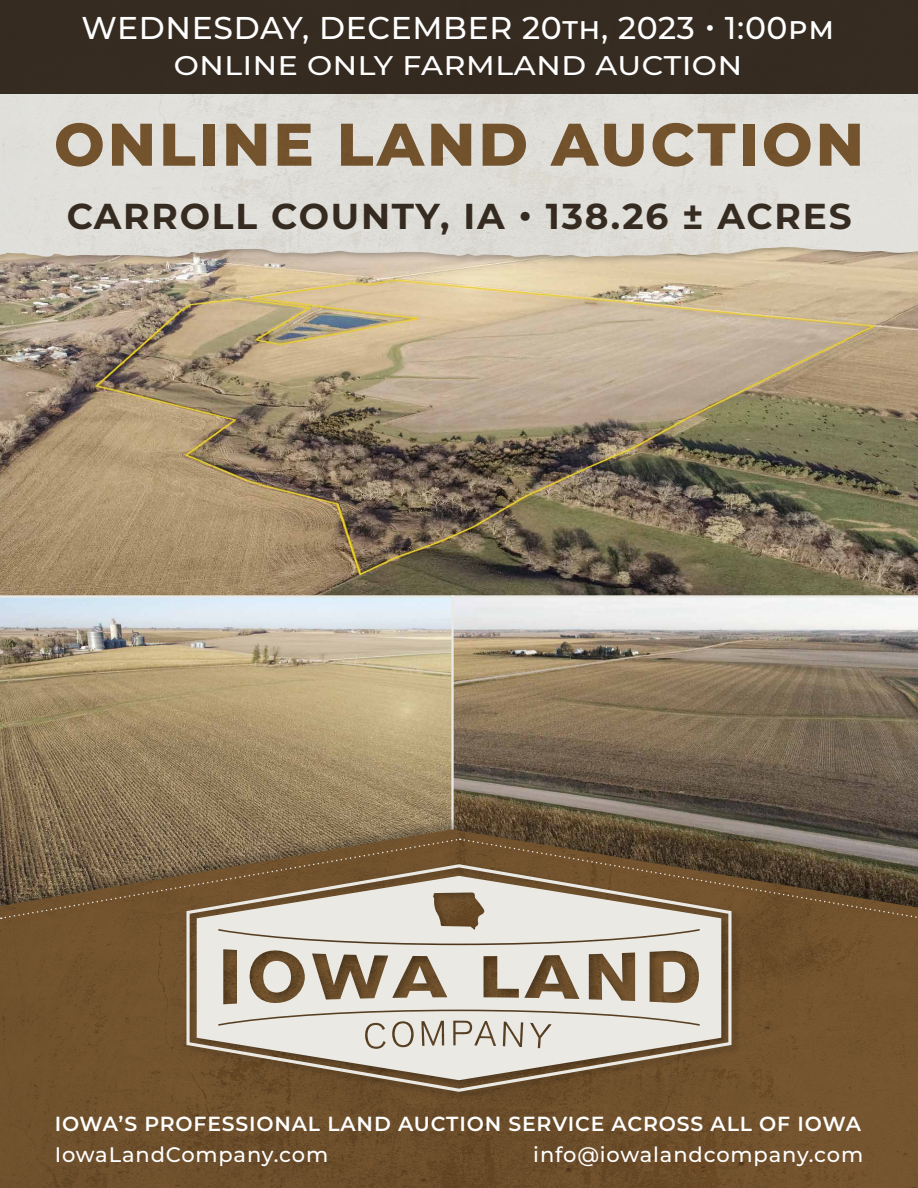
<style>
.page{position:relative;width:918px;height:1188px;background:#fff}
.page>*{position:absolute;margin:0;border:0;box-sizing:border-box;transform-origin:0 0}
.t1{font:800 60px "Montserrat";letter-spacing:.05em;color:#835f35}
.t2{font:700 36px "Montserrat";letter-spacing:.05em;color:#3e3227}
.t3{font:500 31.5px "Montserrat";letter-spacing:.02em;color:#fff}
.t4{font:500 27px "Montserrat";letter-spacing:.02em;color:#fff;scale:1.11 1}
.t5{font:500 21px "Montserrat";letter-spacing:.04em;color:#fff}
.t6{font:600 20.4px "Montserrat";letter-spacing:.04em;color:#fff}
</style>
<div class="page">
<img style="left:0;top:265px;width:918px;height:330px">
<svg style="left:0;top:595px;width:451px;height:221px;background:#b1a286"></svg>
<svg style="left:451px;top:595px;width:467px;height:221px;background:#918473"></svg>
<div style="left:0;top:0;width:918px;height:265px;background:#000;opacity:.25"></div>
<img style="left:0;top:94px;width:918px;height:164px">
<div style="left:0;top:816px;width:918px;height:372px;background:#000;opacity:.25"></div>
<img style="left:0;top:829px;width:918px;height:359px">
<div style="left:0;top:836px;width:918px;height:96px;background:#000;opacity:.25"></div>
<svg style="left:1px;top:838px;width:917px;height:83px;background:#6b553b"></svg>
<div style="left:184px;top:862px;width:557px;height:239px;background:#000;opacity:.25"></div>
<svg style="left:186px;top:864px;width:546px;height:228px;background:#b5a998"></svg>
<svg style="left:663px;top:962px;width:22px;height:30px"></svg>
<div style="left:0;top:0;width:918px;height:94px;background:#362b21"></div>
<h3 class="t3" style="left:82px;top:6px;width:754px">WEDNESDAY, DECEMBER 20th, 2023 • 1:00pm</h3>
<h3 class="t4" style="left:174px;top:47px;width:513px">ONLINE ONLY FARMLAND AUCTION</h3>
<h1 class="t1" style="left:54px;top:100px;width:812px">ONLINE LAND AUCTION</h1>
<h2 class="t2" style="left:66px;top:191px;width:787px">CARROLL COUNTY, IA • 138.26 ± ACRES</h2>
<p class="t6" style="left:55px;top:1109px;width:808px">IOWA’S PROFESSIONAL LAND AUCTION SERVICE ACROSS ALL OF IOWA</p>
<p class="t5" style="left:55px;top:1139px;width:275px">IowaLandCompany.com</p>
<p class="t5" style="left:533px;top:1139px;width:331px">info@iowalandcompany.com</p>
</div>
